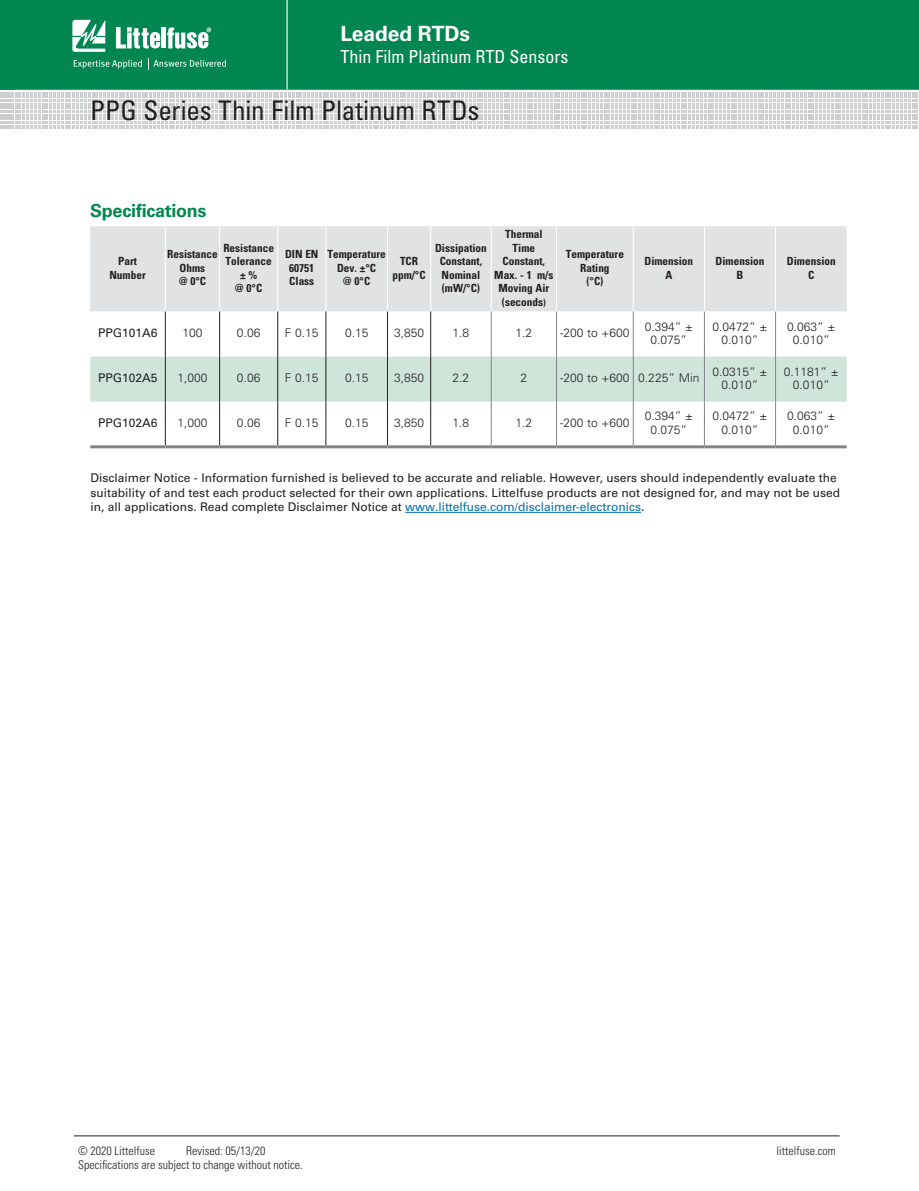
<style>
.page{position:relative;width:919px;height:1191px;background:#fff}
.page>*{position:absolute;margin:0;border:0;box-sizing:border-box;transform-origin:0 0}
.Class_Head{font:condensed 27px "Univers LT Std";letter-spacing:-.005em;color:#231f20}
.t1{font:700 21px "Univers LT Std";letter-spacing:-.005em;color:#fff}
.ch_subtitle_L{font:condensed 18px "Univers LT Std";color:#fff}
.Strong_Bold_Body{font:700 18px "Univers LT Std";letter-spacing:-.02em;color:#008751}
.Chart_Body{font:12px/14.4px "Univers LT Std";color:#231f20}
.Chart_Body-2{font:300 12px/13.5px "Univers LT Std";color:#231f20;text-align:center}
.t2{font:300 condensed 12px "Univers LT Std";color:#231f20}
.Chart_Body-3{font:700 condensed 11.25px/13.5px "Univers LT Std";color:#231f20;text-align:center}
.s1{font-size:9.75px}
.s2{color:#0071aa}
</style>
<div class="page">
<hr style="left:74px;top:1135px;width:765px;height:1px;background:#231f20">
<svg style="left:0;top:0;width:917px;height:127px;background:#46a37e"></svg>
<div style="left:90px;top:226px;width:756px;height:85px;background:#e1e2e4"></div>
<div style="left:90px;top:356px;width:756px;height:46px;background:#d0e5da"></div>
<hr style="left:165px;top:311px;width:1px;height:45px;background:#231f20">
<hr style="left:219px;top:311px;width:1px;height:45px;background:#231f20">
<hr style="left:277px;top:311px;width:1px;height:45px;background:#231f20">
<hr style="left:325px;top:311px;width:1px;height:45px;background:#231f20">
<hr style="left:387px;top:311px;width:1px;height:45px;background:#231f20">
<hr style="left:430px;top:311px;width:1px;height:45px;background:#231f20">
<hr style="left:165px;top:226px;width:1px;height:85px;background:#fff">
<hr style="left:219px;top:226px;width:1px;height:85px;background:#fff">
<hr style="left:277px;top:226px;width:1px;height:85px;background:#fff">
<hr style="left:325px;top:226px;width:1px;height:85px;background:#fff">
<hr style="left:387px;top:226px;width:1px;height:85px;background:#fff">
<hr style="left:430px;top:226px;width:1px;height:85px;background:#fff">
<hr style="left:165px;top:356px;width:1px;height:46px;background:#231f20">
<hr style="left:219px;top:356px;width:1px;height:46px;background:#231f20">
<hr style="left:277px;top:356px;width:1px;height:46px;background:#231f20">
<hr style="left:325px;top:356px;width:1px;height:46px;background:#231f20">
<hr style="left:387px;top:356px;width:1px;height:46px;background:#231f20">
<hr style="left:430px;top:356px;width:1px;height:46px;background:#231f20">
<hr style="left:165px;top:402px;width:1px;height:43px;background:#231f20">
<hr style="left:219px;top:402px;width:1px;height:43px;background:#231f20">
<hr style="left:277px;top:402px;width:1px;height:43px;background:#231f20">
<hr style="left:325px;top:402px;width:1px;height:43px;background:#231f20">
<hr style="left:387px;top:402px;width:1px;height:43px;background:#231f20">
<hr style="left:430px;top:402px;width:1px;height:43px;background:#231f20">
<hr style="left:491px;top:311px;width:1px;height:45px;background:#808285">
<hr style="left:556px;top:311px;width:1px;height:45px;background:#808285">
<hr style="left:491px;top:356px;width:1px;height:46px;background:#808285">
<hr style="left:556px;top:356px;width:1px;height:46px;background:#808285">
<hr style="left:491px;top:402px;width:1px;height:43px;background:#808285">
<hr style="left:556px;top:402px;width:1px;height:43px;background:#808285">
<hr style="left:491px;top:226px;width:1px;height:85px;background:#fff">
<hr style="left:556px;top:226px;width:1px;height:85px;background:#fff">
<hr style="left:633px;top:311px;width:1px;height:45px;background:#808285">
<hr style="left:704px;top:311px;width:1px;height:45px;background:#808285">
<hr style="left:775px;top:311px;width:1px;height:45px;background:#808285">
<hr style="left:633px;top:356px;width:1px;height:46px;background:#808285">
<hr style="left:704px;top:356px;width:1px;height:46px;background:#808285">
<hr style="left:775px;top:356px;width:1px;height:46px;background:#808285">
<hr style="left:633px;top:402px;width:1px;height:43px;background:#808285">
<hr style="left:704px;top:402px;width:1px;height:43px;background:#808285">
<hr style="left:775px;top:402px;width:1px;height:43px;background:#808285">
<hr style="left:90px;top:445px;width:75px;height:3px;background:#808285">
<hr style="left:165px;top:445px;width:54px;height:3px;background:#808285">
<hr style="left:219px;top:445px;width:59px;height:3px;background:#808285">
<hr style="left:278px;top:445px;width:48px;height:3px;background:#808285">
<hr style="left:326px;top:445px;width:61px;height:3px;background:#808285">
<hr style="left:387px;top:445px;width:43px;height:3px;background:#808285">
<hr style="left:430px;top:445px;width:61px;height:3px;background:#808285">
<hr style="left:491px;top:445px;width:65px;height:3px;background:#808285">
<hr style="left:556px;top:445px;width:77px;height:3px;background:#808285">
<hr style="left:633px;top:445px;width:71px;height:3px;background:#808285">
<hr style="left:704px;top:445px;width:71px;height:3px;background:#808285">
<hr style="left:775px;top:445px;width:71px;height:3px;background:#808285">
<hr style="left:633px;top:226px;width:1px;height:85px;background:#fff">
<hr style="left:704px;top:226px;width:1px;height:85px;background:#fff">
<hr style="left:775px;top:226px;width:1px;height:85px;background:#fff">
<hr style="left:405px;top:512px;width:236px;height:1px;background:#0071aa">
<p class="t1" style="left:340px;top:21px;width:131px">Leaded RTDs</p>
<p class="ch_subtitle_L" style="left:340px;top:45px;width:229px">Thin Film Platinum RTD Sensors</p>
<p class="Class_Head" style="left:90px;top:94px;width:391px">PPG Series Thin Film Platinum RTDs</p>
<p class="Strong_Bold_Body" style="left:90px;top:200px;width:118px">Specifications</p>
<p class="Chart_Body-3" style="left:109px;top:254px;width:38px">Part<br>Number</p>
<p class="Chart_Body-3" style="left:167px;top:248px;width:52px">Resistance<br>Ohms<br>@ 0°C</p>
<p class="Chart_Body-3" style="left:223px;top:241px;width:52px">Resistance<br>Tolerance ± %<br>@ 0°C</p>
<p class="Chart_Body-3" style="left:285px;top:248px;width:35px">DIN EN<br>60751<br>Class</p>
<p class="Chart_Body-3" style="left:327px;top:248px;width:60px">Temperature</p>
<p class="Chart_Body-3" style="left:392px;top:254px;width:35px">TCR ppm/°C</p>
<p class="Chart_Body-3" style="left:337px;top:261px;width:41px">Dev. ±°C</p>
<p class="Chart_Body-3" style="left:343px;top:275px;width:29px">@ 0°C</p>
<p class="Chart_Body-3" style="left:435px;top:241px;width:53px">Dissipation</p>
<p class="Chart_Body-3" style="left:439px;top:254px;width:44px">Constant,</p>
<p class="Chart_Body-3" style="left:441px;top:268px;width:40px">Nominal</p>
<p class="Chart_Body-3" style="left:442px;top:281px;width:40px">(mW/°C)</p>
<p class="Chart_Body-3" style="left:494px;top:227px;width:61px">Thermal<br>Time<br>Constant,<br>Max. - 1 m/s<br>Moving Air (seconds<span class="s1">)</span></p>
<p class="Chart_Body-3" style="left:565px;top:248px;width:60px">Temperature<br>Rating<br>(°C)</p>
<p class="Chart_Body-3" style="left:644px;top:254px;width:50px">Dimension</p>
<p class="Chart_Body-3" style="left:665px;top:268px;width:8px">A</p>
<p class="Chart_Body-3" style="left:715px;top:254px;width:50px">Dimension</p>
<p class="Chart_Body-3" style="left:736px;top:268px;width:8px">B</p>
<p class="Chart_Body" style="left:98px;top:326px;width:61px">PPG101A6</p>
<p class="Chart_Body-2" style="left:182px;top:326px;width:22px">100</p>
<p class="Chart_Body-2" style="left:237px;top:326px;width:25px">0.06</p>
<p class="Chart_Body-2" style="left:285px;top:326px;width:35px">F 0.15</p>
<p class="Chart_Body-2" style="left:345px;top:326px;width:25px">0.15</p>
<p class="Chart_Body-2" style="left:394px;top:326px;width:32px">3,850</p>
<p class="Chart_Body-2" style="left:452px;top:326px;width:18px">1.8</p>
<p class="Chart_Body-2" style="left:515px;top:326px;width:18px">1.2</p>
<p class="Chart_Body-2" style="left:560px;top:326px;width:71px">-200 to +600</p>
<p class="Chart_Body-2" style="left:644px;top:319px;width:50px">0.394” ±<br>0.075”</p>
<p class="Chart_Body-2" style="left:712px;top:319px;width:56px">0.0472” ±</p>
<p class="Chart_Body-2" style="left:721px;top:333px;width:38px">0.010”</p>
<p class="Chart_Body" style="left:98px;top:371px;width:61px">PPG102A5</p>
<p class="Chart_Body-2" style="left:177px;top:371px;width:32px">1,000</p>
<p class="Chart_Body-2" style="left:237px;top:371px;width:25px">0.06</p>
<p class="Chart_Body-2" style="left:285px;top:371px;width:35px">F 0.15</p>
<p class="Chart_Body-2" style="left:345px;top:371px;width:25px">0.15</p>
<p class="Chart_Body-2" style="left:394px;top:371px;width:32px">3,850</p>
<p class="Chart_Body-2" style="left:452px;top:371px;width:18px">2.2</p>
<p class="Chart_Body-2" style="left:520px;top:371px;width:8px">2</p>
<p class="Chart_Body-2" style="left:560px;top:371px;width:71px">-200 to +600</p>
<p class="Chart_Body-2" style="left:638px;top:371px;width:63px">0.225” Min</p>
<p class="Chart_Body-2" style="left:712px;top:365px;width:56px">0.0315” ±</p>
<p class="Chart_Body-2" style="left:721px;top:378px;width:38px">0.010”</p>
<p class="Chart_Body-3" style="left:786px;top:254px;width:50px">Dimension</p>
<p class="Chart_Body-3" style="left:808px;top:268px;width:8px">C</p>
<p class="Chart_Body-2" style="left:787px;top:319px;width:50px">0.063” ±</p>
<p class="Chart_Body-2" style="left:792px;top:333px;width:38px">0.010”</p>
<p class="Chart_Body-2" style="left:783px;top:365px;width:56px">0.1181” ±</p>
<p class="Chart_Body-2" style="left:792px;top:378px;width:38px">0.010”</p>
<p class="Chart_Body-2" style="left:787px;top:409px;width:50px">0.063” ±</p>
<p class="Chart_Body-2" style="left:792px;top:422px;width:38px">0.010”</p>
<p class="Chart_Body" style="left:91px;top:471px;width:751px">Disclaimer Notice - Information furnished is believed to be accurate and reliable. However, users should independently evaluate the suitability of and test each product selected for their own applications. Littelfuse products are not designed for, and may not be used in, all applications. Read complete Disclaimer Notice at <span class="s2">www.littelfuse.com/disclaimer-electronics</span>.</p>
<p class="Chart_Body" style="left:98px;top:415px;width:61px">PPG102A6</p>
<p class="Chart_Body-2" style="left:177px;top:416px;width:32px">1,000</p>
<p class="Chart_Body-2" style="left:237px;top:416px;width:25px">0.06</p>
<p class="Chart_Body-2" style="left:285px;top:416px;width:35px">F 0.15</p>
<p class="Chart_Body-2" style="left:345px;top:416px;width:25px">0.15</p>
<p class="Chart_Body-2" style="left:394px;top:416px;width:32px">3,850</p>
<p class="Chart_Body-2" style="left:452px;top:416px;width:18px">1.8</p>
<p class="Chart_Body-2" style="left:515px;top:416px;width:18px">1.2</p>
<p class="Chart_Body-2" style="left:560px;top:416px;width:71px">-200 to +600</p>
<p class="Chart_Body-2" style="left:644px;top:409px;width:50px">0.394” ±<br>0.075”</p>
<p class="Chart_Body-2" style="left:712px;top:409px;width:56px">0.0472” ±</p>
<p class="Chart_Body-2" style="left:721px;top:422px;width:38px">0.010”</p>
<p class="t2" style="left:78px;top:1143px;width:78px">© 2020 Littelfuse</p>
<p class="t2" style="left:186px;top:1143px;width:81px">Revised: 05/13/20</p>
<p class="t2" style="left:776px;top:1143px;width:61px">littelfuse.com</p>
<p class="t2" style="left:78px;top:1157px;width:226px">Specifications are subject to change without notice.</p>
</div>
